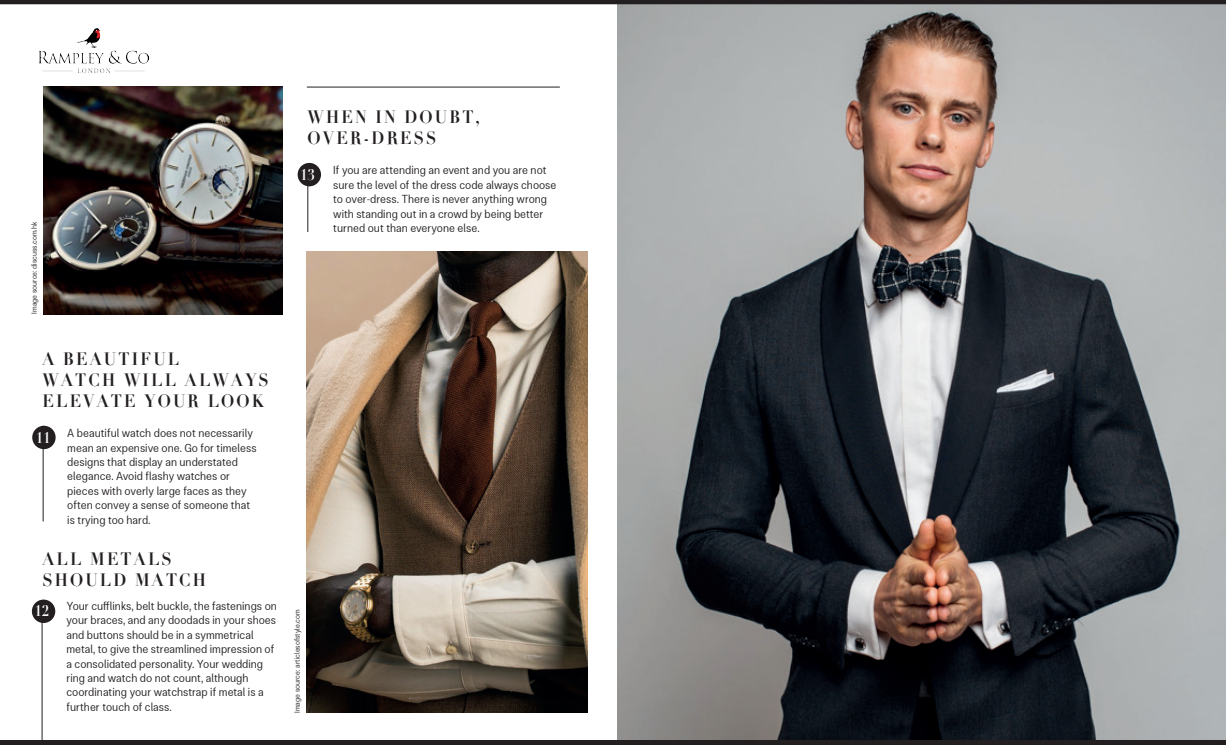
<style>
.page{position:relative;width:1226px;height:745px;background:#fff}
.page>*{position:absolute;margin:0;border:0;box-sizing:border-box;transform-origin:0 0}
.t1{font:700 17.5px/21px "Didot";letter-spacing:.14em;color:#231f20;scale:.9 1}
.t2{font:700 15px "Didot";color:#fff;scale:.9 1}
.t3{font:11.62px/14.4px "Clinica Pro";color:#231f20;scale:.9 1}
.t4{font:7.5px "Clinica Pro";color:#231f20;scale:.9 1}
</style>
<div class="page">
<img style="left:38px;top:29px;width:111px;height:44px">
<hr style="left:42px;top:617px;width:1px;height:127px;background:#231f20">
<img style="left:307px;top:252px;width:280px;height:460px">
<hr style="left:308px;top:166px;width:1px;height:66px;background:#231f20">
<hr style="left:307px;top:87px;width:253px;height:1px;background:#231f20">
<hr style="left:43px;top:425px;width:1px;height:96px;background:#231f20">
<img style="left:44px;top:87px;width:239px;height:227px">
<div style="left:32px;top:425px;width:24px;height:24px;background:#231f20;border-radius:50%"></div>
<div style="left:32px;top:599px;width:23px;height:23px;background:#231f20;border-radius:50%"></div>
<div style="left:298px;top:163px;width:23px;height:23px;background:#231f20;border-radius:50%"></div>
<img style="left:618px;top:4px;width:608px;height:735px">
<hr style="left:0;top:0;width:1226px;height:4px;background:#231f20">
<div style="left:0;top:739px;width:1226px;height:5px;background:#231f20"></div>
<p class="t4" style="left:30px;top:313px;width:104px;rotate:-90deg">Image source: discuss.com.hk</p>
<h1 class="t1" style="left:43px;top:348px;width:253px">A BEAUTIFUL<br>WATCH WILL ALWAYS<br>ELEVATE YOUR LOOK</h1>
<p class="t2" style="left:36px;top:428px;width:18px">11</p>
<p class="t3" style="left:67px;top:425px;width:212px">A beautiful watch does not necessarily mean an expensive one. Go for timeless designs that display an understated elegance. Avoid flashy watches or pieces with overly large faces as they often convey a sense of someone that is trying too hard.</p>
<h1 class="t1" style="left:42px;top:548px;width:183px">ALL METALS<br>SHOULD MATCH</h1>
<p class="t3" style="left:66px;top:598px;width:235px">Your cufflinks, belt buckle, the fastenings on your braces, and any doodads in your shoes and buttons should be in a symmetrical metal, to give the streamlined impression of a consolidated personality. Your wedding ring and watch do not count, although coordinating your watchstrap if metal is a further touch of class.</p>
<p class="t2" style="left:35px;top:600px;width:18px">12</p>
<h1 class="t1" style="left:308px;top:107px;width:193px">WHEN IN DOUBT,<br>OVER-DRESS</h1>
<p class="t2" style="left:300px;top:165px;width:18px">13</p>
<p class="t3" style="left:333px;top:163px;width:250px">If you are attending an event and you are not sure the level of the dress code always choose to over-dress. There is never anything wrong with standing out in a crowd by being better turned out than everyone else.</p>
<p class="t4" style="left:293px;top:712px;width:117px;rotate:-90deg">Image source: articlesofstyle.com</p>
</div>
